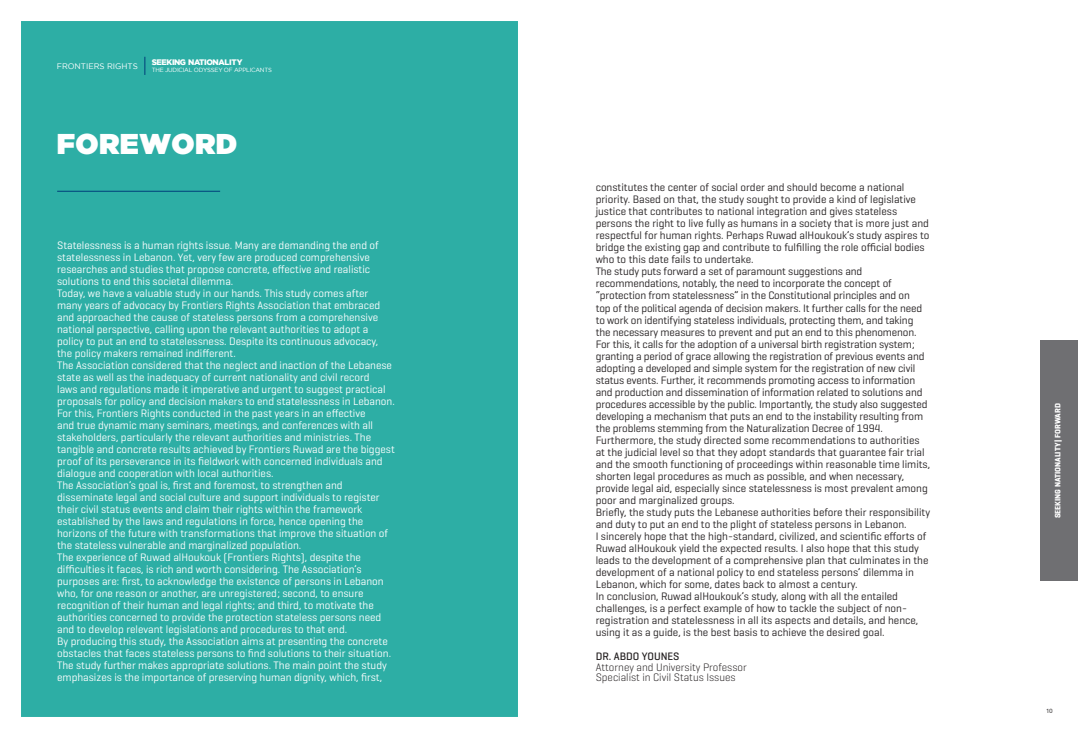
<style>
.page{position:relative;width:1078px;height:738px;background:#fff}
.page>*{position:absolute;margin:0;border:0;box-sizing:border-box;transform-origin:0 0}
.t1{font:28.5px "Gotham Ultra";letter-spacing:.015em;color:#fff}
.t2{font:11px/12px "Geogrotesque";color:#231f20}
.t3{font:11px/12px "Geogrotesque";color:#fff}
.t4{font:300 11px "Geogrotesque";color:#231f20}
.t5{font:500 11px "Geogrotesque";color:#231f20}
.t6{font:700 8px "Geogrotesque";color:#fff}
.t7{font:900 8px "Gotham";letter-spacing:-.045em;color:#fff}
.t8{font:8px "Gotham";color:#fff}
.t9{font:7px "DIN Regular Alternate";color:#231f20}
.t10{font:6px "Gotham";letter-spacing:-.035em;color:#fff}
</style>
<div class="page">
<div style="left:0;top:0;width:539px;height:737px;background:#2daea5"></div>
<div style="left:0;top:0;width:539px;height:737px;border:21px solid #fff"></div>
<hr style="left:57px;top:191px;width:163px;height:1px;background:#003e7a">
<svg style="left:144px;top:57px;width:1px;height:18px"></svg>
<div style="left:1040px;top:340px;width:37px;height:240px;background:#6f6f72"></div>
<p class="t8" style="left:57px;top:61px;width:83px">FRONTIERS RIGHTS</p>
<p class="t7" style="left:152px;top:58px;width:92px">SEEKING NATIONALITY</p>
<p class="t10" style="left:152px;top:67px;width:122px">THE JUDICIAL ODYSSEY OF APPLICANTS</p>
<p class="t1" style="left:57px;top:127px;width:182px">FOREWORD</p>
<p class="t3" style="left:57px;top:238px;width:323px">Statelessness is a human rights issue. Many are demanding the end of statelessness in Lebanon. Yet, very few are produced comprehensive researches and studies that propose concrete, effective and realistic solutions to end this societal dilemma.</p>
<p class="t3" style="left:57px;top:286px;width:324px">Today, we have a valuable study in our hands. This study comes after many years of advocacy by Frontiers Rights Association that embraced and approached the cause of stateless persons from a comprehensive national perspective, calling upon the relevant authorities to adopt a policy to put an end to statelessness. Despite its continuous advocacy, the policy makers remained indifferent.</p>
<p class="t3" style="left:57px;top:358px;width:339px">The Association considered that the neglect and inaction of the Lebanese state as well as the inadequacy of current nationality and civil record<br>laws and regulations made it imperative and urgent to suggest practical proposals for policy and decision makers to end statelessness in Lebanon.<br>For this, Frontiers Rights conducted in the past years in an effective<br>and true dynamic many seminars, meetings, and conferences with all stakeholders, particularly the relevant authorities and ministries. The tangible and concrete results achieved by Frontiers Ruwad are the biggest proof of its perseverance in its fieldwork with concerned individuals and dialogue and cooperation with local authorities.</p>
<p class="t3" style="left:57px;top:478px;width:332px">The Association s’ goal is, first and foremost to, strengthen and disseminate legal and social culture and support individuals to register their civil status events and claim their rights within the framework established by the laws and regulations in force, hence opening the horizons of the future with transformations that improve the situation of the stateless vulnerable and marginalized population.</p>
<p class="t3" style="left:57px;top:550px;width:328px">The experience of Ruwad alHoukouk (Frontiers Rights ,) despite the difficulties it faces is, rich and worth considering. The Association s’ purposes are: first to, acknowledge the existence of persons in Lebanon who, for one reason or another, are unregistered; second to, ensure recognition of their human and legal rights; and third to, motivate the authorities concerned to provide the protection stateless persons need and to develop relevant legislations and procedures to that end.</p>
<p class="t3" style="left:57px;top:634px;width:335px">By producing this study, the Association aims at presenting the concrete obstacles that faces stateless persons to find solutions to their situation.<br>The study further makes appropriate solutions. The main point the study emphasizes is the importance of preserving human dignity, which, first,</p>
<p class="t2" style="left:595px;top:181px;width:335px">constitutes the center of social order and should become a national priority. Based on that, the study sought to provide a kind of legislative justice that contributes to national integration and gives stateless persons the right to live fully as humans in a society that is more just and respectful for human rights. Perhaps Ruwad alHoukouk s’ study aspires to bridge the existing gap and contribute to fulfilling the role official bodies who to this date fails to undertake.</p>
<p class="t2" style="left:595px;top:265px;width:333px">The study puts forward a set of paramount suggestions and recommendations, notably, the need to incorporate the concept of “protection from statelessness” in the Constitutional principles and on top of the political agenda of decision makers It. further calls for the need to work on identifying stateless individuals, protecting them, and taking the necessary measures to prevent and put an end to this phenomenon.<br>For this it, calls for the adoption of a universal birth registration system; granting a period of grace allowing the registration of previous events and adopting a developed and simple system for the registration of new civil status events. Further it, recommends promoting access to information and production and dissemination of information related to solutions and procedures accessible by the public. Importantly, the study also suggested developing a mechanism that puts an end to the instability resulting from the problems stemming from the Naturalization Decree of 1994.</p>
<p class="t2" style="left:595px;top:433px;width:336px">Furthermore, the study directed some recommendations to authorities at the judicial level so that they adopt standards that guarantee fair trial and the smooth functioning of proceedings within reasonable time limits, shorten legal procedures as much as possible, and when necessary, provide legal aid, especially since statelessness is most prevalent among poor and marginalized groups.</p>
<p class="t2" style="left:595px;top:505px;width:336px">Briefly, the study puts the Lebanese authorities before their responsibility and duty to put an end to the plight of stateless persons in Lebanon.</p>
<p class="t2" style="left:595px;top:529px;width:334px">I sincerely hope that the high-standard, civilized, and scientific efforts of Ruwad alHoukouk yield the expected results I. also hope that this study leads to the development of a comprehensive plan that culminates in the development of a national policy to end stateless persons’ dilemma in Lebanon, which for some, dates back to almost a century.</p>
<p class="t2" style="left:595px;top:583px;width:324px;line-height:24px">In conclusion, Ruwad alHoukouk s’ study, along with all the entailed registration and statelessness in all its aspects and details, and hence,</p>
<p class="t2" style="left:595px;top:595px;width:313px;line-height:24px">challenges is, a perfect example of how to tackle the subject of non&shy;using it as a guide is, the best basis to achieve the desired goal.</p>
<p class="t5" style="left:595px;top:648px;width:85px">DR. ABDO YOUNES</p>
<p class="t4" style="left:595px;top:659px;width:152px">Attorney and University Professor</p>
<p class="t4" style="left:595px;top:669px;width:141px">Specialist in Civil Status Issues</p>
<p class="t6" style="left:1052px;top:518px;width:117px;rotate:-90deg">SEEKING NATIONALITY | FORWARD</p>
<p class="t9" style="left:1046px;top:705px;width:8px">10</p>
</div>
